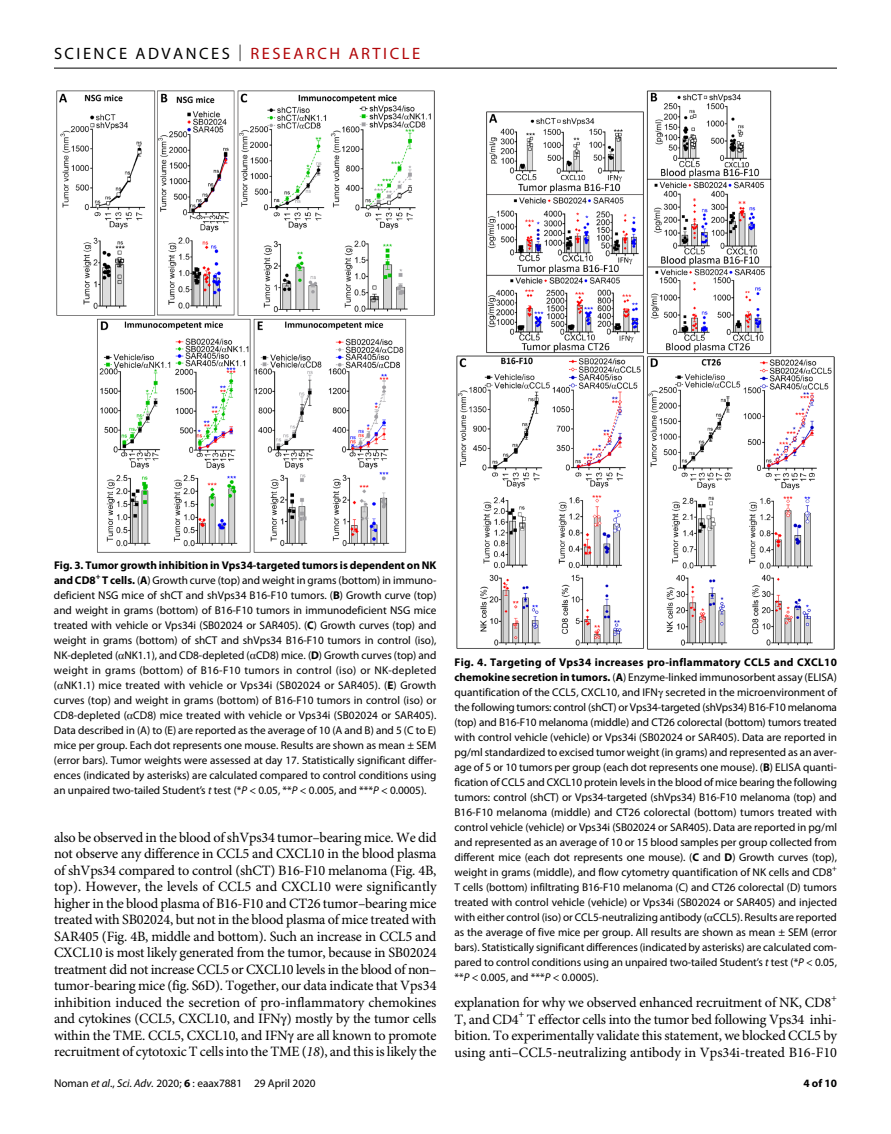
<style>
.page{position:relative;width:891px;height:1134px;background:#fff}
.page>*{position:absolute;margin:0;border:0;box-sizing:border-box;transform-origin:0 0}
.t1{font:16.5px "Myriad Pro";letter-spacing:.15em;color:#000}
.t2{font:14.25px/16.5px "Minion Pro";letter-spacing:-.005em;color:#000;text-align:justify}
.t3{font:11.25px/15px "Myriad Pro";letter-spacing:-.005em;color:#000;text-align:justify}
.t4{font:700 11.25px "Myriad Pro";color:#000}
.s1{font-weight:300}
.s2{color:#b10508}
.s3{font-weight:700}
.s4{font-style:italic}
</style>
<div class="page">
<hr style="left:54px;top:68px;width:783px;height:1px;background:#000">
<img style="left:56px;top:90px;width:378px;height:463px">
<img style="left:457px;top:90px;width:378px;height:559px">
<h1 class="t1" style="left:54px;top:40px;width:368px">SCIENCE ADVANCES <span class="s1">|</span> <span class="s2">RESEARCH ARTICLE</span></h1>
<p class="t3" style="left:54px;top:558px;width:384px"><span class="s3">Fig. 3. Tumor growth inhibition in Vps34-targeted tumors is dependent on NK and CD8</span><sup>+</sup> <span class="s3">T cells.</span> (<span class="s3">A</span>) Growth curve (top) and weight in grams (bottom) in immuno&shy;deficient NSG mice of shCT and shVps34 B16-F10 tumors. (<span class="s3">B</span>) Growth curve (top) and weight in grams (bottom) of B16-F10 tumors in immunodeficient NSG mice treated with vehicle or Vps34i (SB02024 or SAR405). (<span class="s3">C</span>) Growth curves (top) and weight in grams (bottom) of shCT and shVps34 B16-F10 tumors in control (iso), NK-depleted ( NK1.1), and CD8-depleted ( CD8) mice. (<span class="s3">D</span>) Growth curves (top) and weight in grams (bottom) of B16-F10 tumors in control (iso) or NK-depleted ( NK1.1) mice treated with vehicle or Vps34i (SB02024 or SAR405). (<span class="s3">E</span>) Growth curves (top) and weight in grams (bottom) of B16-F10 tumors in control (iso) or CD8-depleted ( CD8) mice treated with vehicle or Vps34i (SB02024 or SAR405).<br>Data described in (A) to (E) are reported as the average of 10 (A and B) and 5 (C to E) mice per group. Each dot represents one mouse. Results are shown as mean ± SEM (error bars). Tumor weights were assessed at day 17. Statistically significant differ&shy;ences (indicated by asterisks) are calculated compared to control conditions using an unpaired two-tailed Student’s <span class="s4">t</span> test (*<span class="s4">P</span> &lt; 0.05, **<span class="s4">P</span> &lt; 0.005, and ***<span class="s4">P</span> &lt; 0.0005).</p>
<p class="t2" style="left:54px;top:830px;width:384px">also be observed in the blood of shVps34 tumor–bearing mice. We did not observe any difference in CCL5 and CXCL10 in the blood plasma of shVps34 compared to control (shCT) B16-F10 melanoma (Fig. 4B, top). However, the levels of CCL5 and CXCL10 were significantly higher in the blood plasma of B16-F10 and CT26 tumor–bearing mice treated with SB02024, but not in the blood plasma of mice treated with SAR405 (Fig. 4B, middle and bottom). Such an increase in CCL5 and CXCL10 is most likely generated from the tumor, because in SB02024 treatment did not increase CCL5 or CXCL10 levels in the blood of non– tumor-bearing mice (fig. S6D). Together, our data indicate that Vps34 inhibition induced the secretion of pro-inflammatory chemokines and cytokines (CCL5, CXCL10, and IFN ) mostly by the tumor cells within the TME. CCL5, CXCL10, and IFN are all known to promote recruitment of cytotoxic T cells into the TME (<span class="s4">18</span>), and this is likely the</p>
<p class="t3" style="left:54px;top:1076px;width:263px">Noman <span class="s4">et al</span>., <span class="s4">Sci. Adv.</span> 2020; <span class="s3">6</span> : eaax7881 29 April 2020</p>
<p class="t3" style="left:454px;top:655px;width:384px"><span class="s3">Fig. 4. Targeting of Vps34 increases pro-inflammatory CCL5 and CXCL10 chemokine secretion in tumors.</span> (<span class="s3">A</span>) Enzyme-linked immunosorbent assay (ELISA) quantification of the CCL5, CXCL10, and IFN secreted in the microenvironment of the following tumors: control (shCT) or Vps34-targeted (shVps34) B16-F10 melanoma (top) and B16-F10 melanoma (middle) and CT26 colorectal (bottom) tumors treated with control vehicle (vehicle) or Vps34i (SB02024 or SAR405). Data are reported in pg/ml standardized to excised tumor weight (in grams) and represented as an aver&shy;age of 5 or 10 tumors per group (each dot represents one mouse). (<span class="s3">B</span>) ELISA quanti&shy;fication of CCL5 and CXCL10 protein levels in the blood of mice bearing the following tumors: control (shCT) or Vps34-targeted (shVps34) B16-F10 melanoma (top) and B16-F10 melanoma (middle) and CT26 colorectal (bottom) tumors treated with control vehicle (vehicle) or Vps34i (SB02024 or SAR405). Data are reported in pg/ml and represented as an average of 10 or 15 blood samples per group collected from different mice (each dot represents one mouse). (<span class="s3">C</span> and <span class="s3">D</span>) Growth curves (top), weight in grams (middle), and flow cytometry quantification of NK cells and CD8<sup>+ </sup>T cells (bottom) infiltrating B16-F10 melanoma (C) and CT26 colorectal (D) tumors treated with control vehicle (vehicle) or Vps34i (SB02024 or SAR405) and injected with either control (iso) or CCL5-neutralizing antibody ( CCL5). Results are reported as the average of five mice per group. All results are shown as mean ± SEM (error bars). Statistically significant differences (indicated by asterisks) are calculated com&shy;pared to control conditions using an unpaired two-tailed Student’s <span class="s4">t</span> test (*<span class="s4">P</span> &lt; 0.05, **<span class="s4">P</span> &lt; 0.005, and ***<span class="s4">P</span> &lt; 0.0005).</p>
<p class="t2" style="left:454px;top:996px;width:384px">explanation for why we observed enhanced recruitment of NK, CD8<sup>+ </sup>T, and CD4<sup>+</sup> T effector cells into the tumor bed following Vps34 inhi&shy;bition. To experimentally validate this statement, we blocked CCL5 by using anti–CCL5-neutralizing antibody in Vps34i-treated B16-F10</p>
<p class="t4" style="left:803px;top:1074px;width:35px">4 of 10</p>
</div>
